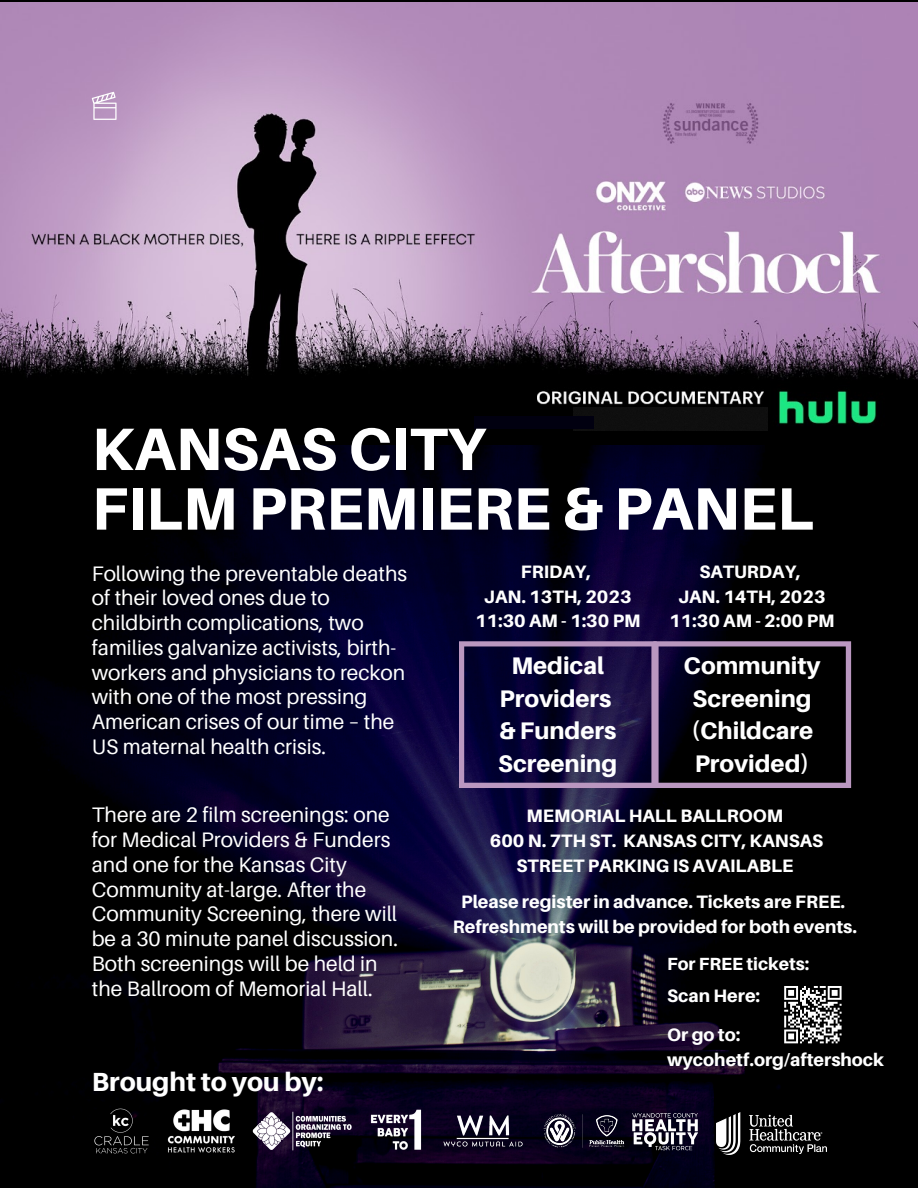
<style>
.page{position:relative;width:918px;height:1188px;background:#fff}
.page>*{position:absolute;margin:0;border:0;box-sizing:border-box;transform-origin:0 0}
.t1{font:800 59.85px/59.7px "Aileron";color:#fff}
.t2{font:800 26.25px "Aileron";color:#fff}
.t3{font:800 24px/32.7px "Aileron";color:#fff;text-align:center}
.t4{font:21px/24.8px "Aileron";color:#fff}
.t5{font:800 18px/24.8px "Aileron";color:#fff;text-align:center}
.t6{font:800 17.55px "Aileron";color:#fff}
</style>
<div class="page">
<img style="left:0;top:0;width:918px;height:1188px">
<img style="left:0;top:2px;width:918px;height:443px">
<div style="left:573px;top:407px;width:194px;height:23px;background:#0f0f0f"></div>
<svg style="left:92px;top:92px;width:25px;height:28px"></svg>
<div style="left:475px;top:416px;width:119px;height:13px;background:#010010"></div>
<svg style="left:459px;top:641px;width:392px;height:147px;background:#201934"></svg>
<svg style="left:784px;top:986px;width:58px;height:57px"></svg>
<img style="left:367px;top:1109px;width:57px;height:43px">
<img style="left:92px;top:1106px;width:59px;height:49px">
<img style="left:166px;top:1107px;width:71px;height:48px">
<img style="left:252px;top:1111px;width:100px;height:40px">
<img style="left:438px;top:1110px;width:90px;height:41px">
<img style="left:627px;top:1110px;width:75px;height:42px">
<img style="left:543px;top:1113px;width:84px;height:36px">
<img style="left:717px;top:1113px;width:109px;height:41px">
<h1 class="t1" style="left:92px;top:418px;width:724px">KANSAS CITY<br>FILM PREMIERE &amp; PANEL</h1>
<p class="t4" style="left:92px;top:561px;width:317px">Following the preventable deaths of their loved ones due to childbirth complications, two families galvanize activists, birth&shy;workers and physicians to reckon with one of the most pressing<br>American crises of our time – the<br>US maternal health crisis.</p>
<p class="t4" style="left:92px;top:802px;width:308px">There are 2 film screenings: one for Medical Providers &amp; Funders and one for the Kansas City<br>Community at-large. After the<br>Community Screening, there will be a 30 minute panel discussion.<br>Both screenings will be held in the Ballroom of Memorial Hall.</p>
<p class="t2" style="left:92px;top:1065px;width:233px">Brought to you by:</p>
<p class="t5" style="left:475px;top:559px;width:167px">FRIDAY,<br>JAN. 13TH, 2023<br>11:30 AM - 1:30 PM</p>
<p class="t5" style="left:669px;top:559px;width:167px">SATURDAY,<br>JAN. 14TH, 2023<br>11:30 AM - 2:00 PM</p>
<p class="t3" style="left:498px;top:649px;width:120px">Medical<br>Providers &amp; Funders<br>Screening</p>
<p class="t3" style="left:684px;top:649px;width:139px">Community<br>Screening (Childcare<br>Provided)</p>
<p class="t5" style="left:490px;top:803px;width:335px">MEMORIAL HALL BALLROOM<br>600 N. 7TH ST. KANSAS CITY, KANSAS<br>STREET PARKING IS AVAILABLE</p>
<p class="t5" style="left:453px;top:889px;width:406px">Please register in advance. Tickets are FREE.<br>Refreshments will be provided for both events.</p>
<p class="t6" style="left:667px;top:953px;width:144px">For FREE tickets:</p>
<p class="t5" style="left:667px;top:983px;width:95px">Scan Here:</p>
<p class="t5" style="left:667px;top:1022px;width:218px;text-align:left">Or go to: wycohetf.org/aftershock</p>
</div>
